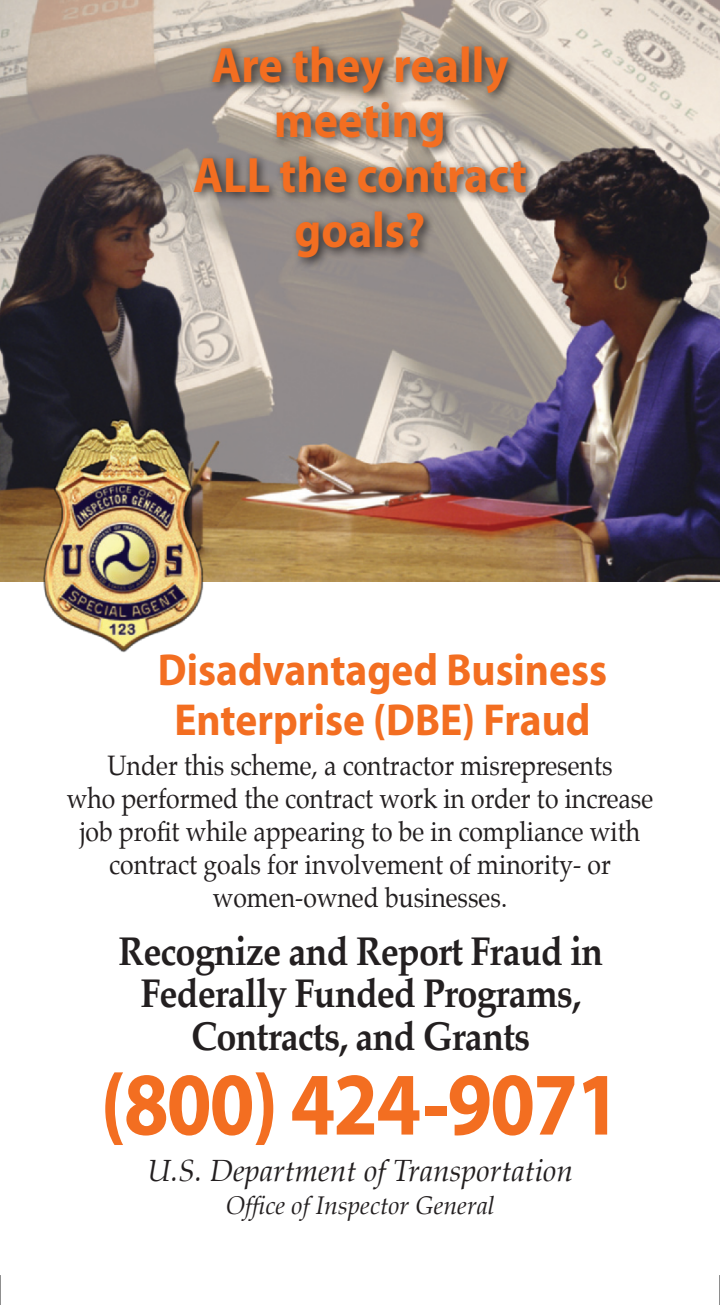
<style>
.page{position:relative;width:720px;height:1305px;background:#fff}
.page>*{position:absolute;margin:0;border:0;box-sizing:border-box;transform-origin:0 0}
.t1{font:700 90px "Myriad Pro";letter-spacing:-.025em;color:#f36e21;scale:.9 1}
.t2{font:700 50px/55px "Myriad Pro";color:#f36e21;text-align:center;scale:.92 1}
.t3{font:700 45px/50px "Myriad Pro";color:#f36e21;text-align:center;scale:.92 1}
.t4{font:700 40px/42.5px "Palatino";letter-spacing:-.025em;color:#231f20;text-align:center;scale:.9 1}
.t5{font:italic 30px "Palatino";color:#231f20}
.t6{font:27.5px/33px "Palatino";color:#231f20;text-align:center;scale:.9 1}
.t7{font:italic 25px "Palatino";color:#231f20}
</style>
<div class="page">
<img style="left:0;top:0;width:720px;height:581px">
<img style="left:27px;top:403px;width:196px;height:250px">
<div style="left:188px;top:40px;width:532px;height:339px;background:#231f20;opacity:.9"></div>
<hr style="left:0;top:1275px;width:1px;height:30px;background:#000">
<hr style="left:719px;top:1275px;width:1px;height:30px;background:#000">
<p class="t2" style="left:193px;top:36px;width:364px">Are they really meeting<br>ALL the contract goals?</p>
<p class="t3" style="left:158px;top:643px;width:490px">Disadvantaged Business<br>Enterprise (DBE) Fraud</p>
<p class="t6" style="left:67px;top:749px;width:653px">Under this scheme, a contractor misrepresents<br>who performed the contract work in order to increase job profit while appearing to be in compliance with contract goals for involvement of minority- or women-owned businesses.</p>
<p class="t4" style="left:118px;top:929px;width:540px">Recognize and Report Fraud in<br>Federally Funded Programs,<br>Contracts, and Grants</p>
<p class="t1" style="left:100px;top:1045px;width:580px">(800) 424-9071</p>
<p class="t5" style="left:147px;top:1147px;width:427px">U.S. Department of Transportation</p>
<p class="t7" style="left:226px;top:1185px;width:270px">Office of Inspector General</p>
</div>
